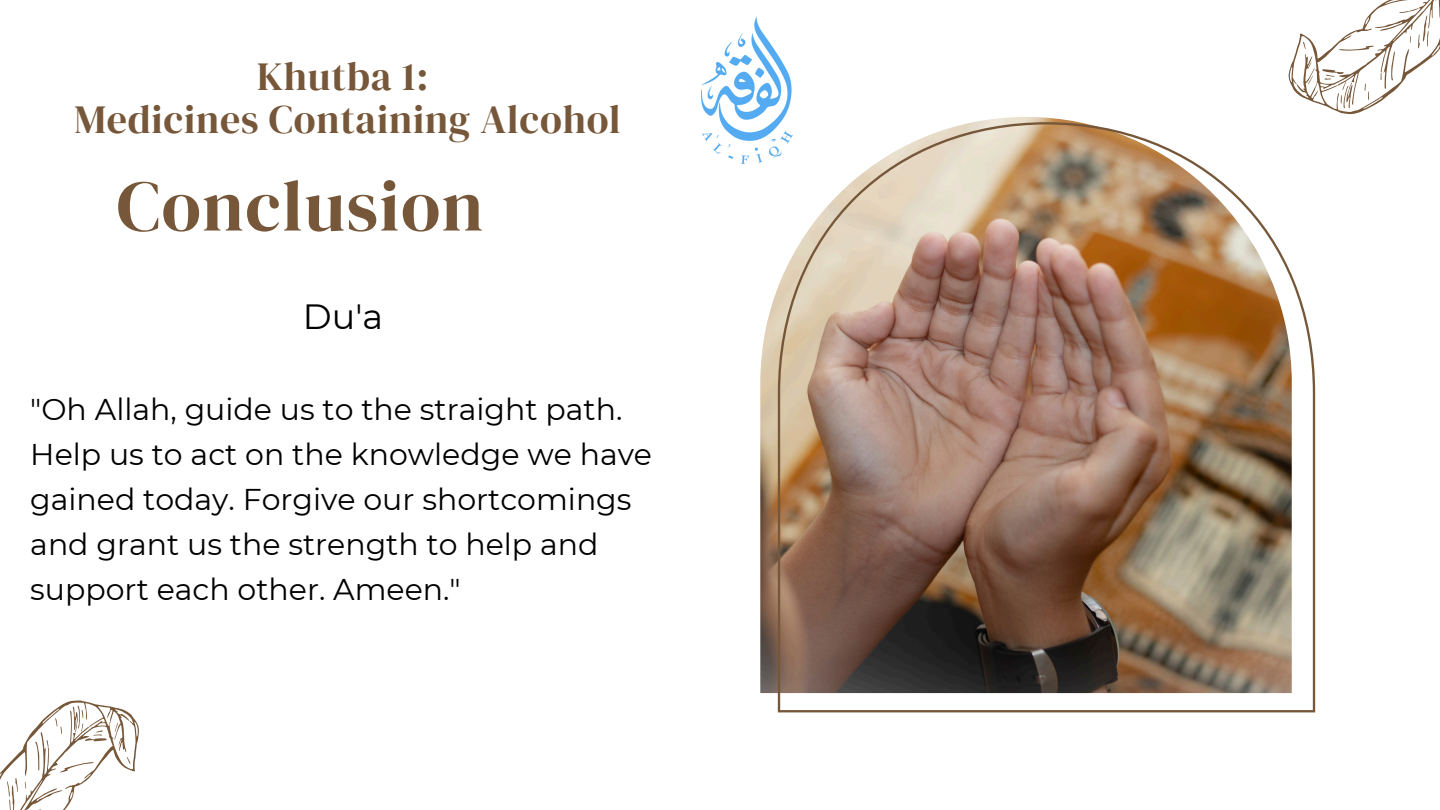
<style>
.page{position:relative;width:1440px;height:810px;background:#fff}
.page>*{position:absolute;margin:0;border:0;box-sizing:border-box;transform-origin:0 0}
.t1{font:72px "DM Serif Display";letter-spacing:.02em;color:#775739}
.t2{font:40px/43.5px "DM Serif Display";letter-spacing:.02em;color:#775739;text-align:center}
.t3{font:35px "Montserrat";color:#000}
.t4{font:30px/45px "Montserrat";color:#000}
</style>
<div class="page">
<img style="left:760px;top:117px;width:318px;height:576px">
<img style="left:778px;top:122px;width:537px;height:590px">
<svg style="left:0;top:700px;width:139px;height:110px"></svg>
<svg style="left:1274px;top:0;width:166px;height:144px"></svg>
<img style="left:702px;top:16px;width:91px;height:147px">
<p class="t2" style="left:74px;top:54px;width:548px">Khutba 1:<br>Medicines Containing Alcohol</p>
<p class="t1" style="left:117px;top:156px;width:368px">Conclusion</p>
<h1 class="t3" style="left:303px;top:296px;width:82px">Du'a</h1>
<h3 class="t4" style="left:30px;top:387px;width:623px">"Oh Allah, guide us to the straight path.<br>Help us to act on the knowledge we have gained today. Forgive our shortcomings and grant us the strength to help and support each other. Ameen."</h3>
</div>
